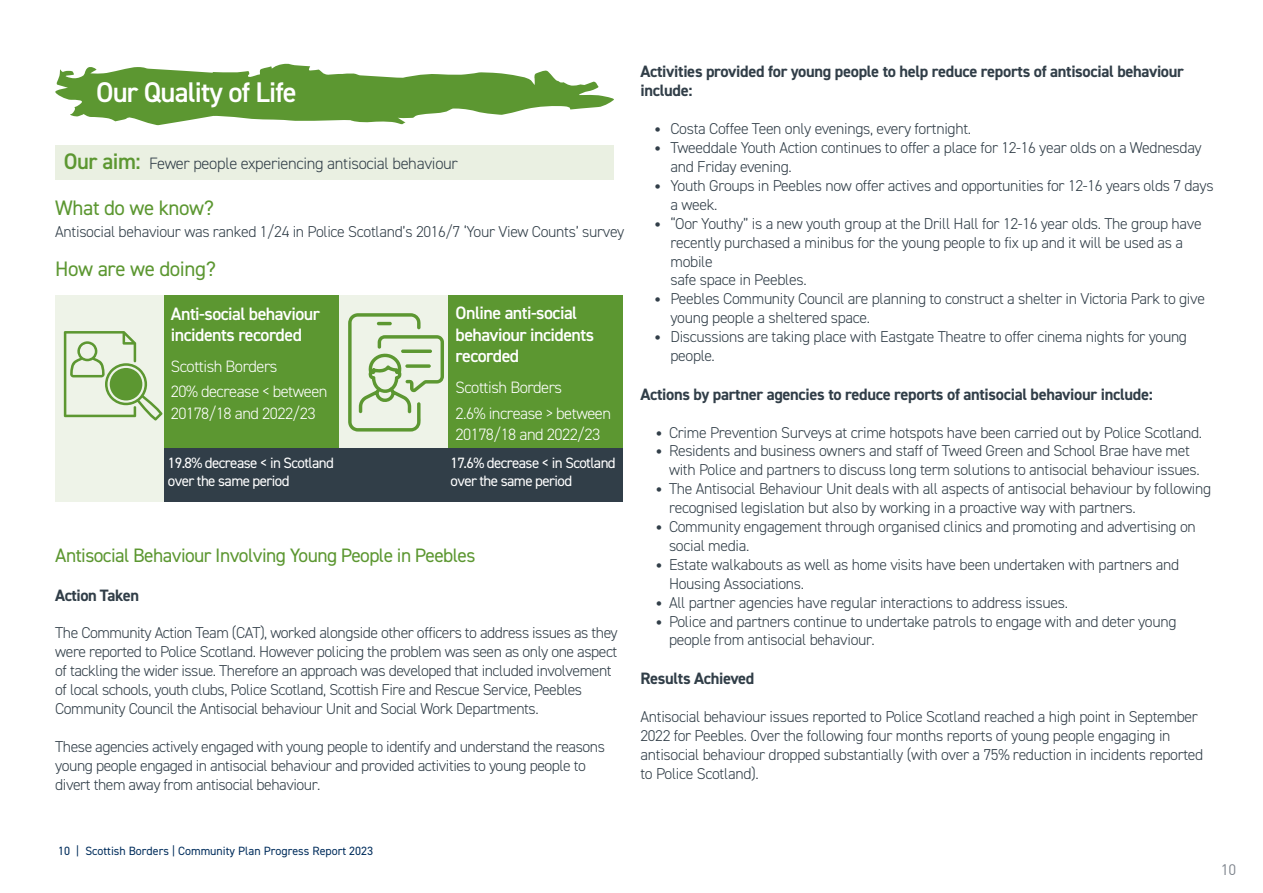
<style>
.page{position:relative;width:1263px;height:893px;background:#fff}
.page>*{position:absolute;margin:0;border:0;box-sizing:border-box;transform-origin:0 0}
.Body_Copy{font:600 28.5px "DIN2014";letter-spacing:-.03em;color:#fff}
.t1{font:21px "DIN2014";letter-spacing:-.02em;color:#5c9731}
.Body_Copy-2{font:19.5px "DIN2014";letter-spacing:-.03em;color:#5c9731}
.t2{font:600 18px "DIN2014";letter-spacing:-.03em;color:#fff}
.Body_Copy-3{font:700 16.5px/19.8px "DIN2014";letter-spacing:-.02em;color:#313e48}
.t3{font:300 16.5px/21.6px "DIN2014";letter-spacing:-.03em;color:#fff}
.t4{font:300 16.5px "DIN2014";letter-spacing:-.02em;color:#313e48}
.Body_Copy-4{font:300 15.75px/18.9px "DIN2014";letter-spacing:-.02em;color:#313e48}
.t5{font:15px "DIN2014";letter-spacing:-.04em;color:#fff}
.t6{font:15px "DIN";color:#7d838c}
.t7{font:12px "DIN2014";color:#002d5c}
.s1{font-weight:600;font-size:22.5px;color:#5c9731}
.s2{font-family:"DIN";font-weight:400;font-size:13.5px}
</style>
<div class="page">
<div style="left:56px;top:145px;width:558px;height:34px;background:#eaf0e2"></div>
<svg style="left:55px;top:63px;width:559px;height:62px"></svg>
<div style="left:55px;top:296px;width:109px;height:206px;background:#eef3e8"></div>
<div style="left:164px;top:296px;width:175px;height:156px;background:#5c9731"></div>
<div style="left:339px;top:296px;width:109px;height:156px;background:#eef3e8"></div>
<div style="left:448px;top:296px;width:175px;height:156px;background:#5c9731"></div>
<div style="left:164px;top:448px;width:459px;height:54px;background:#313e48"></div>
<svg style="left:64px;top:331px;width:99px;height:90px"></svg>
<svg style="left:348px;top:313px;width:96px;height:119px"></svg>
<p class="Body_Copy" style="left:96px;top:73px;width:202px">Our Quality of Life</p>
<p class="t4" style="left:64px;top:153px;width:396px"><span class="s1">Our aim:</span> Fewer people experiencing antisocial behaviour</p>
<p class="t1" style="left:55px;top:195px;width:160px">What do we know?</p>
<p class="Body_Copy-4" style="left:55px;top:222px;width:571px">Antisocial behaviour was ranked 1/24 in Police Scotland’s 2016/7 ‘Your View Counts’ survey</p>
<p class="t1" style="left:55px;top:256px;width:162px">How are we doing?</p>
<p class="t2" style="left:171px;top:302px;width:151px">Anti-social behaviour</p>
<p class="t2" style="left:171px;top:323px;width:133px">incidents recorded</p>
<p class="t3" style="left:171px;top:355px;width:108px">Scottish Borders</p>
<p class="t3" style="left:171px;top:381px;width:158px">20% decrease &lt; between<br>20178/18 and 2022/23</p>
<p class="t2" style="left:456px;top:301px;width:123px">Online anti-social</p>
<p class="t2" style="left:456px;top:323px;width:140px">behaviour incidents</p>
<p class="t2" style="left:456px;top:344px;width:65px">recorded</p>
<p class="t3" style="left:456px;top:376px;width:108px">Scottish Borders</p>
<p class="t3" style="left:456px;top:402px;width:157px">2.6% increase &gt; between<br>20178/18 and 2022/23</p>
<p class="t5" style="left:168px;top:454px;width:167px">19.8% decrease &lt; in Scotland</p>
<p class="t5" style="left:450px;top:454px;width:167px">17.6% decrease &lt; in Scotland</p>
<p class="t5" style="left:168px;top:472px;width:123px">over the same period</p>
<p class="t5" style="left:450px;top:472px;width:123px">over the same period</p>
<p class="Body_Copy-2" style="left:55px;top:543px;width:422px">Antisocial Behaviour Involving Young People in Peebles</p>
<p class="Body_Copy-3" style="left:55px;top:585px;width:85px">Action Taken</p>
<p class="Body_Copy-4" style="left:55px;top:624px;width:564px">The Community Action Team (CAT), worked alongside other officers to address issues as they were reported to Police Scotland. However policing the problem was seen as only one aspect of tackling the wider issue. Therefore an approach was developed that included involvement of local schools, youth clubs, Police Scotland, Scottish Fire and Rescue Service, Peebles Community Council the Antisocial behaviour Unit and Social Work Departments.</p>
<p class="Body_Copy-4" style="left:55px;top:737px;width:551px">These agencies actively engaged with young people to identify and understand the reasons young people engaged in antisocial behaviour and provided activities to young people to divert them away from antisocial behaviour.</p>
<p class="Body_Copy-3" style="left:640px;top:61px;width:545px">Activities provided for young people to help reduce reports of antisocial behaviour include:</p>
<p class="Body_Copy-4" style="left:654px;top:119px;width:319px"><span class="s2">•</span> Costa Coffee Teen only evenings, every fortnight.</p>
<p class="Body_Copy-4" style="left:670px;top:138px;width:533px;text-indent:-17px"><span class="s2">•</span> Tweeddale Youth Action continues to offer a place for 12-16 year olds on a Wednesday and Friday evening.</p>
<p class="Body_Copy-4" style="left:670px;top:176px;width:545px;text-indent:-17px"><span class="s2">•</span> Youth Groups in Peebles now offer actives and opportunities for 12-16 years olds 7 days a week.</p>
<p class="Body_Copy-4" style="left:670px;top:214px;width:533px;text-indent:-17px"><span class="s2">•</span> “Oor Youthy” is a new youth group at the Drill Hall for 12-16 year olds. The group have recently purchased a minibus for the young people to fix up and it will be used as a mobile<br>safe space in Peebles.</p>
<p class="Body_Copy-4" style="left:670px;top:290px;width:536px;text-indent:-17px"><span class="s2">•</span> Peebles Community Council are planning to construct a shelter in Victoria Park to give young people a sheltered space.</p>
<p class="Body_Copy-4" style="left:670px;top:327px;width:518px;text-indent:-17px"><span class="s2">•</span> Discussions are taking place with Eastgate Theatre to offer cinema nights for young people.</p>
<p class="Body_Copy-3" style="left:640px;top:384px;width:514px">Actions by partner agencies to reduce reports of antisocial behaviour include:</p>
<p class="Body_Copy-4" style="left:655px;top:423px;width:548px"><span class="s2">•</span> Crime Prevention Surveys at crime hotspots have been carried out by Police Scotland.</p>
<p class="Body_Copy-4" style="left:669px;top:442px;width:532px;text-indent:-14px"><span class="s2">•</span> Residents and business owners and staff of Tweed Green and School Brae have met with Police and partners to discuss long term solutions to antisocial behaviour issues.</p>
<p class="Body_Copy-4" style="left:669px;top:479px;width:544px;text-indent:-14px"><span class="s2">•</span> The Antisocial Behaviour Unit deals with all aspects of antisocial behaviour by following recognised legislation but also by working in a proactive way with partners.</p>
<p class="Body_Copy-4" style="left:669px;top:517px;width:528px;text-indent:-14px"><span class="s2">•</span> Community engagement through organised clinics and promoting and advertising on social media.</p>
<p class="Body_Copy-4" style="left:669px;top:555px;width:512px;text-indent:-14px"><span class="s2">•</span> Estate walkabouts as well as home visits have been undertaken with partners and<br>Housing Associations.</p>
<p class="Body_Copy-4" style="left:655px;top:593px;width:414px"><span class="s2">•</span> All partner agencies have regular interactions to address issues.</p>
<p class="Body_Copy-4" style="left:669px;top:612px;width:509px;text-indent:-14px"><span class="s2">•</span> Police and partners continue to undertake patrols to engage with and deter young people from antisocial behaviour.</p>
<p class="Body_Copy-3" style="left:640px;top:668px;width:115px">Results Achieved</p>
<p class="Body_Copy-4" style="left:640px;top:707px;width:564px">Antisocial behaviour issues reported to Police Scotland reached a high point in September 2022 for Peebles. Over the following four months reports of young people engaging in antisocial behaviour dropped substantially (with over a 75% reduction in incidents reported to Police Scotland).</p>
<p class="t7" style="left:58px;top:843px;width:316px">10 | Scottish Borders | Community Plan Progress Report 2023</p>
<p class="t6" style="left:1221px;top:860px;width:17px">10</p>
</div>
